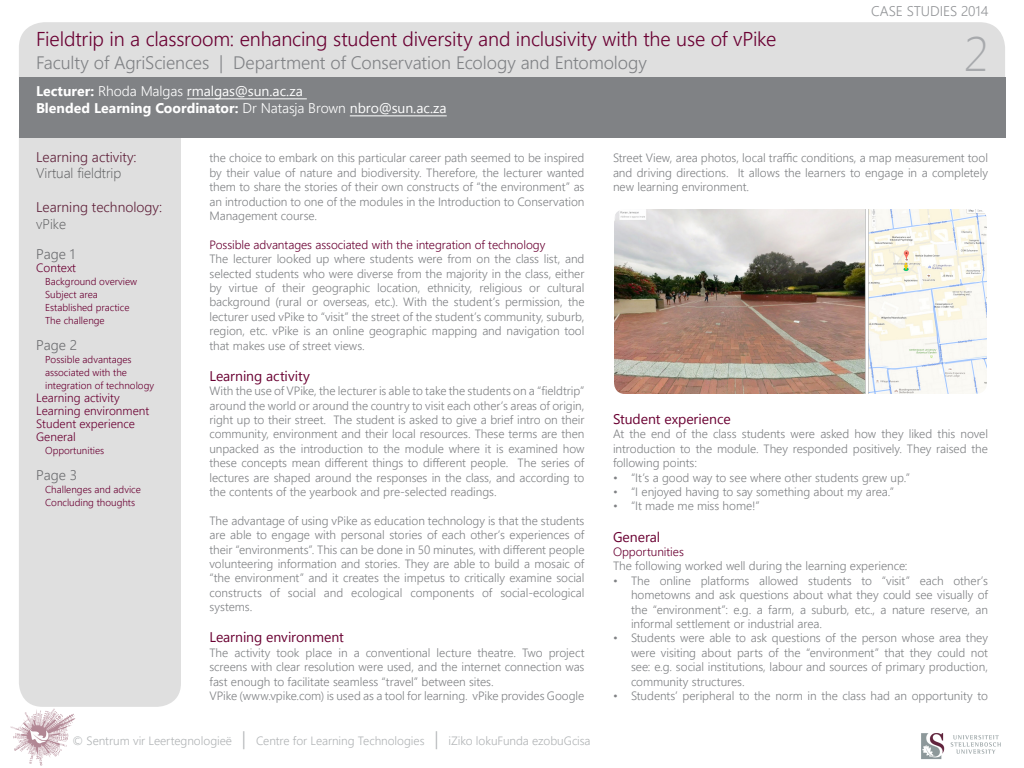
<style>
.page{position:relative;width:1024px;height:768px;background:#fff}
.page>*{position:absolute;margin:0;border:0;box-sizing:border-box;transform-origin:0 0}
.t1{font:300 48px "Segoe UI";color:#a7a9ac}
.t2{font:300 20px "Segoe UI";letter-spacing:-.01em;color:#6a0032}
.t3{font:300 18px "Segoe UI";letter-spacing:-.005em;color:#808285}
.t4{font:700 14px/17px "Segoe UI";color:#fff}
.t5{font:14px "Segoe UI";letter-spacing:-.005em;color:#6a0032}
.t6{font:300 14px "Segoe UI";color:#60223b}
.t7{font:300 14px "Segoe UI";color:#58595b}
.t8{font:300 14px "Segoe UI";color:#6d6e71}
.t9{font:300 14px "Segoe UI";letter-spacing:-.005em;color:#939598}
.t10{font:300 12px/14.4px "Segoe UI";letter-spacing:-.005em;color:#808285;text-align:justify}
.t11{font:300 12px/13px "Segoe UI";color:#6a0032}
.t12{font:300 12px "Segoe UI";letter-spacing:-.005em;color:#b1b4b6}
.t13{font:300 10px/13px "Segoe UI";color:#6a0032}
.s1{font-weight:300}
.s2{font-weight:400}
.s3{font-size:18px}
</style>
<div class="page">
<div style="left:19px;top:108px;width:162px;height:599px;background:#dfdfdf;border-radius:24px"></div>
<div style="left:19px;top:22px;width:986px;height:94px;background:#dfdfdf;border-radius:26px"></div>
<div style="left:19px;top:77px;width:986px;height:61px;background:#808285"></div>
<hr style="left:187px;top:98px;width:120px;height:1px;background:#fff">
<hr style="left:350px;top:115px;width:97px;height:1px;background:#fff">
<img style="left:615px;top:210px;width:371px;height:183px">
<div style="left:612px;top:207px;width:377px;height:189px;border:2px solid #fff;border-radius:12px"></div>
<img style="left:10px;top:708px;width:66px;height:58px">
<img style="left:921px;top:733px;width:80px;height:27px">
<p class="t9" style="left:871px;top:1px;width:119px">CASE STUDIES 2014</p>
<h2 class="t2" style="left:36px;top:24px;width:742px">Fieldtrip in a classroom: enhancing student diversity and inclusivity with the use of vPike</h2>
<p class="t4" style="left:36px;top:82px;width:412px">Lecturer: <span class="s1">Rhoda Malgas</span> <span class="s2">rmalgas@sun.ac.za<br></span>Blended Learning Coordinator: <span class="s1">Dr Natasja Brown</span> <span class="s2">nbro@sun.ac.za</span></p>
<p class="t6" style="left:36px;top:146px;width:102px">Learning activity:</p>
<p class="t7" style="left:36px;top:164px;width:87px">Virtual fieldtrip</p>
<p class="t6" style="left:36px;top:196px;width:128px">Learning technology:</p>
<p class="t7" style="left:36px;top:214px;width:32px">vPike</p>
<p class="t8" style="left:36px;top:243px;width:41px">Page 1</p>
<p class="t11" style="left:36px;top:260px;width:41px">Context</p>
<p class="t13" style="left:45px;top:274px;width:94px">Background overview<br>Subject area<br>Established practice<br>The challenge</p>
<p class="t8" style="left:36px;top:334px;width:43px">Page 2</p>
<p class="t13" style="left:45px;top:352px;width:110px">Possible advantages associated with the integration of technology</p>
<p class="t11" style="left:36px;top:390px;width:115px">Learning activity<br>Learning environment<br>Student experience<br>General</p>
<p class="t13" style="left:45px;top:443px;width:61px">Opportunities</p>
<p class="t8" style="left:36px;top:464px;width:43px">Page 3</p>
<p class="t13" style="left:45px;top:482px;width:97px">Challenges and advice<br>Concluding thoughts</p>
<h1 class="t1" style="left:964px;top:21px;width:26px">2</h1>
<h3 class="t3" style="left:36px;top:49px;width:612px">Faculty of AgriSciences | Department of Conservation Ecology and Entomology</h3>
<p class="t10" style="left:613px;top:150px;width:377px">Street View, area photos, local traffic conditions, a map measurement tool and driving directions. It allows the learners to engage in a completely new learning environment.</p>
<p class="t10" style="left:210px;top:150px;width:377px">the choice to embark on this particular career path seemed to be inspired by their value of nature and biodiversity. Therefore, the lecturer wanted them to share the stories of their own constructs of “the environment” as an introduction to one of the modules in the Introduction to Conservation Management course.</p>
<p class="t11" style="left:210px;top:238px;width:337px">Possible advantages associated with the integration of technology</p>
<p class="t10" style="left:210px;top:251px;width:377px">The lecturer looked up where students were from on the class list, and selected students who were diverse from the majority in the class, either by virtue of their geographic location, ethnicity, religious or cultural background (rural or overseas, etc.). With the student’s permission, the lecturer used vPike to “visit” the street of the student’s community, suburb, region, etc. vPike is an online geographic mapping and navigation tool that makes use of street views.</p>
<p class="t5" style="left:210px;top:366px;width:102px">Learning activity</p>
<p class="t10" style="left:210px;top:383px;width:377px">With the use of VPike, the lecturer is able to take the students on a “fieldtrip” around the world or around the country to visit each other’s areas of origin, right up to their street. The student is asked to give a brief intro on their community, environment and their local resources. These terms are then unpacked as the introduction to the module where it is examined how these concepts mean different things to different people. The series of lectures are shaped around the responses in the class, and according to the contents of the yearbook and pre-selected readings.</p>
<p class="t10" style="left:210px;top:513px;width:377px">The advantage of using vPike as education technology is that the students are able to engage with personal stories of each other’s experiences of their “environments”. This can be done in 50 minutes, with different people volunteering information and stories. They are able to build a mosaic of “the environment” and it creates the impetus to critically examine social constructs of social and ecological components of social-ecological systems.</p>
<p class="t5" style="left:210px;top:628px;width:136px">Learning environment</p>
<p class="t10" style="left:210px;top:645px;width:377px;text-align:left">The activity took place in a conventional lecture theatre. Two project screens with clear resolution were used, and the internet connection was fast enough to facilitate seamless “travel” between sites.<br>VPike (www.vpike.com) is used as a tool for learning. vPike provides Google</p>
<p class="t5" style="left:613px;top:409px;width:119px">Student experience</p>
<p class="t10" style="left:613px;top:426px;width:377px">At the end of the class students were asked how they liked this novel introduction to the module. They responded positively. They raised the following points:</p>
<p class="t10" style="left:613px;top:470px;width:298px">• “It’s a good way to see where other students grew up.”</p>
<p class="t10" style="left:613px;top:484px;width:282px">• “I enjoyed having to say something about my area.”</p>
<p class="t10" style="left:613px;top:498px;width:148px">• “It made me miss home!”</p>
<p class="t5" style="left:613px;top:527px;width:49px">General</p>
<p class="t11" style="left:613px;top:545px;width:72px">Opportunities</p>
<p class="t10" style="left:613px;top:558px;width:296px">The following worked well during the learning experience:</p>
<p class="t10" style="left:631px;top:573px;width:359px;text-indent:-18px">• The online platforms allowed students to “visit” each other’s hometowns and ask questions about what they could see visually of the “environment”: e.g. a farm, a suburb, etc., a nature reserve, an informal settlement or industrial area.</p>
<p class="t10" style="left:631px;top:630px;width:359px;text-indent:-18px">• Students were able to ask questions of the person whose area they were visiting about parts of the “environment” that they could not see: e.g. social institutions, labour and sources of primary production, community structures.</p>
<p class="t10" style="left:613px;top:688px;width:377px">• Students’ peripheral to the norm in the class had an opportunity to</p>
<p class="t12" style="left:73px;top:732px;width:520px">© Sentrum vir Leertegnologieë <span class="s3">|</span> Centre for Learning Technologies <span class="s3">|</span> iZiko lokuFunda ezobuGcisa</p>
</div>
